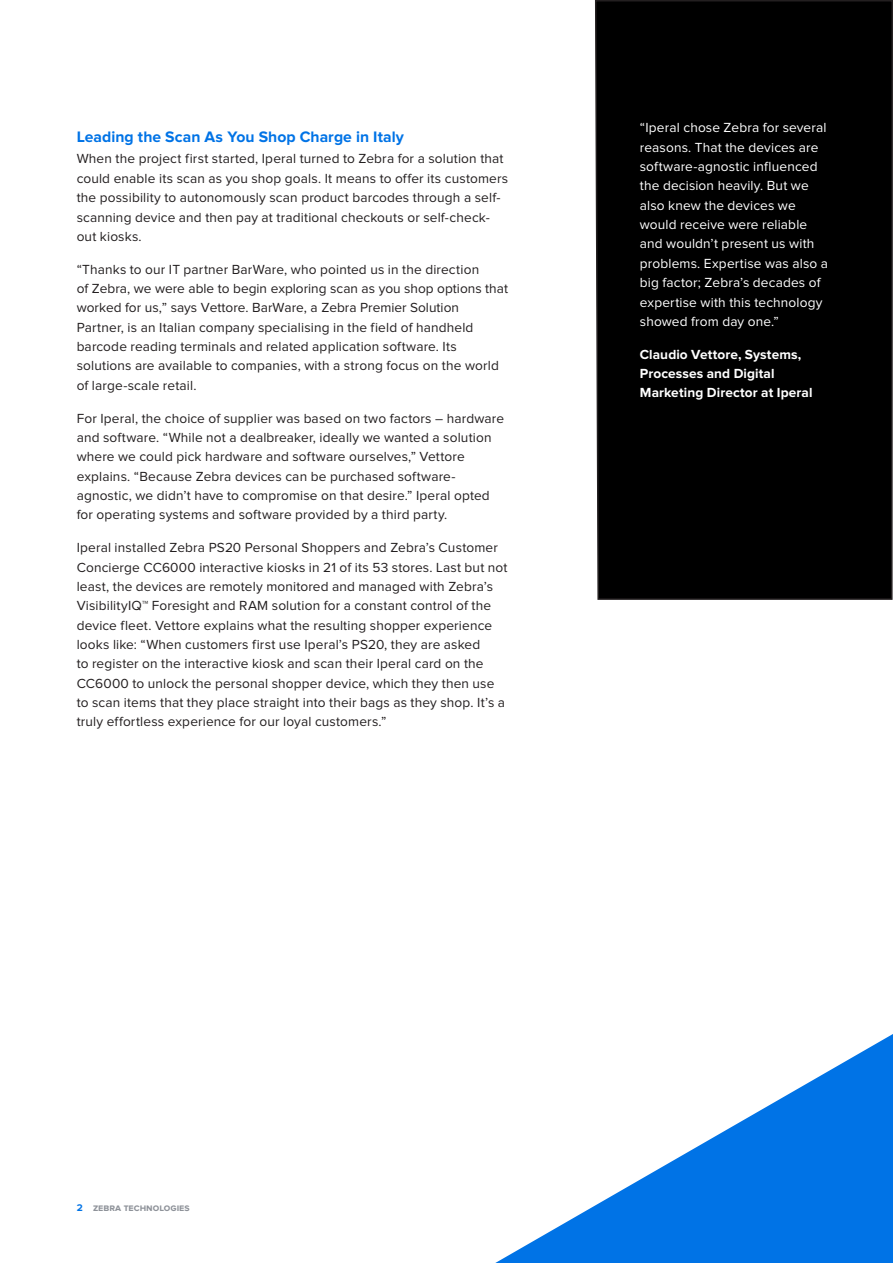
<style>
.page{position:relative;width:893px;height:1263px;background:#fff}
.page>*{position:absolute;margin:0;border:0;box-sizing:border-box;transform-origin:0 0}
.Body{font:700 15.75px "Proxima Nova";color:#0073e6}
.Body-2{font:13.65px/19.4px "Proxima Nova";letter-spacing:.01em;color:#231f20}
.Body-3{font:13.65px/19.4px "Proxima Nova";letter-spacing:.01em;color:#fff}
.Body-4{font:700 13.65px/19.4px "Proxima Nova";letter-spacing:.005em;color:#fff}
.Body-5{font:700 10.05px "Proxima Nova";color:#8e9299}
.s1{color:#0073e6}
</style>
<div class="page">
<div style="left:595px;top:0;width:298px;height:600px;background:#000"></div>
<svg style="left:495px;top:1034px;width:398px;height:229px"></svg>
<p class="Body" style="left:77px;top:128px;width:329px">Leading the Scan As You Shop Charge in Italy</p>
<p class="Body-2" style="left:77px;top:150px;width:433px">When the project first started, Iperal turned to Zebra for a solution that could enable its scan as you shop goals. It means to offer its customers the possibility to autonomously scan product barcodes through a self&shy;scanning device and then pay at traditional checkouts or self-check&shy;out kiosks.</p>
<p class="Body-2" style="left:77px;top:260px;width:433px">“Thanks to our IT partner BarWare, who pointed us in the direction<br>of Zebra, we were able to begin exploring scan as you shop options that worked for us,” says Vettore. BarWare, a Zebra Premier Solution Partner, is an Italian company specialising in the field of handheld barcode reading terminals and related application software. Its solutions are available to companies, with a strong focus on the world of large-scale retail.</p>
<p class="Body-2" style="left:77px;top:409px;width:429px">For Iperal, the choice of supplier was based on two factors – hardware and software. “While not a dealbreaker, ideally we wanted a solution where we could pick hardware and software ourselves,” Vettore explains. “Because Zebra devices can be purchased software&shy;agnostic, we didn’t have to compromise on that desire.” Iperal opted for operating systems and software provided by a third party.</p>
<p class="Body-2" style="left:77px;top:539px;width:432px">Iperal installed Zebra PS20 Personal Shoppers and Zebra’s Customer Concierge CC6000 interactive kiosks in 21 of its 53 stores. Last but not least, the devices are remotely monitored and managed with Zebra’s VisibilityIQ™ Foresight and RAM solution for a constant control of the device fleet. Vettore explains what the resulting shopper experience looks like: “When customers first use Iperal’s PS20, they are asked<br>to register on the interactive kiosk and scan their Iperal card on the CC6000 to unlock the personal shopper device, which they then use to scan items that they place straight into their bags as they shop. It’s a truly effortless experience for our loyal customers.”</p>
<p class="Body-3" style="left:640px;top:119px;width:190px">“Iperal chose Zebra for several reasons. That the devices are software-agnostic influenced the decision heavily. But we also knew the devices we would receive were reliable and wouldn’t present us with problems. Expertise was also a big factor; Zebra’s decades of expertise with this technology showed from day one.”</p>
<p class="Body-4" style="left:640px;top:345px;width:174px">Claudio Vettore, Systems,<br>Processes and Digital<br>Marketing Director at Iperal</p>
<p class="Body-5" style="left:77px;top:1202px;width:115px"><span class="s1">2</span> zebra technologies</p>
</div>
